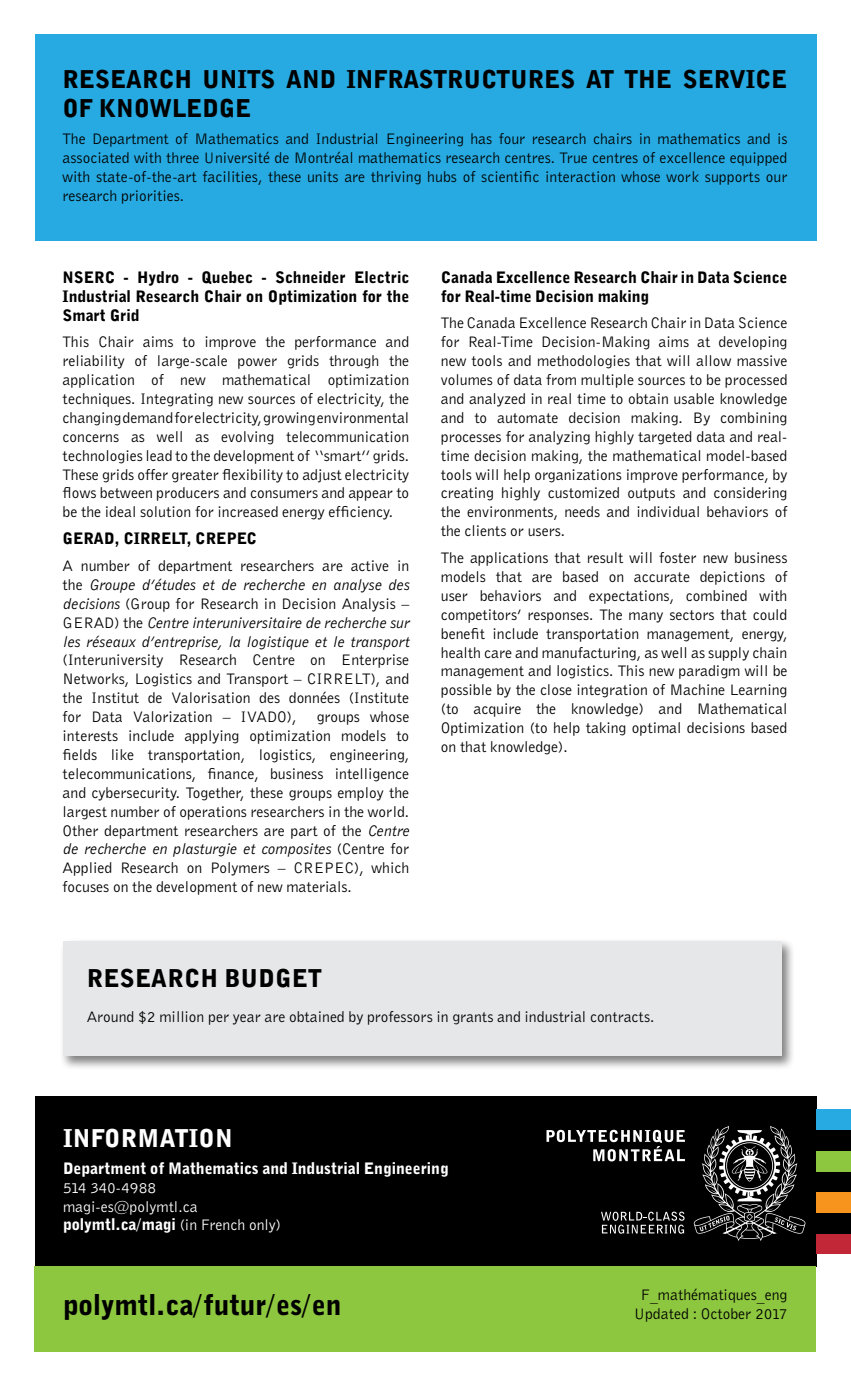
<style>
.page{position:relative;width:851px;height:1386px;background:#fff}
.page>*{position:absolute;margin:0;border:0;box-sizing:border-box;transform-origin:0 0}
.t1{font:900 28px "Bell Gothic";color:#000}
.t2{font:900 24.5px/29.4px "Bell Gothic";color:#000}
.t3{font:900 24.5px "Bell Gothic";letter-spacing:.01em;color:#fff}
.t4{font:15.75px/18.9px "Bell Gothic";color:#000;text-align:justify}
.t5{font:italic 15.75px/18.9px "Bell Gothic";color:#000;text-align:justify}
.t6{font:900 15.75px/18.9px "Bell Gothic";color:#000;text-align:justify}
.t7{font:15.75px/18.9px "Bell Gothic";color:#fff}
.t8{font:900 15.75px "Bell Gothic";color:#fff}
.s1{font-style:normal}
.s2{font-style:italic}
.s3{font-weight:900}
</style>
<div class="page">
<div style="left:35px;top:35px;width:781px;height:206px;background:#27aae1"></div>
<div style="left:35px;top:1097px;width:781px;height:170px;background:#000"></div>
<div style="left:35px;top:1267px;width:781px;height:85px;background:#8dc63f"></div>
<div style="left:816px;top:1233px;width:34px;height:21px;background:#c12736"></div>
<div style="left:816px;top:1213px;width:34px;height:20px;background:#000"></div>
<div style="left:816px;top:1192px;width:34px;height:21px;background:#f7941e"></div>
<div style="left:816px;top:1171px;width:34px;height:21px;background:#000"></div>
<div style="left:816px;top:1130px;width:34px;height:21px;background:#000"></div>
<div style="left:816px;top:1109px;width:34px;height:21px;background:#27aae1"></div>
<div style="left:816px;top:1151px;width:34px;height:20px;background:#8dc63f"></div>
<svg style="left:546px;top:1130px;width:139px;height:31px"></svg>
<svg style="left:693px;top:1126px;width:112px;height:115px"></svg>
<svg style="left:601px;top:1212px;width:83px;height:22px"></svg>
<div style="left:60px;top:938px;width:735px;height:132px;background:#000;opacity:.5"></div>
<div style="left:63px;top:941px;width:718px;height:115px;background:#e6e7e8"></div>
<h2 class="t2" style="left:63px;top:65px;width:726px">RESEARCH UNITS AND INFRASTRUCTURES AT THE SERVICE<br>OF KNOWLEDGE</h2>
<p class="t4" style="left:63px;top:129px;width:726px">The Department of Mathematics and Industrial Engineering has four research chairs in mathematics and is associated with three Université de Montréal mathematics research centres. True centres of excellence equipped with state-of-the-art facilities, these units are thriving hubs of scientific interaction whose work supports our research priorities.</p>
<p class="t6" style="left:63px;top:268px;width:348px">NSERC - Hydro - Quebec - Schneider Electric Industrial Research Chair on Optimization for the Smart Grid</p>
<p class="t4" style="left:63px;top:332px;width:348px">This Chair aims to improve the performance and reliability of large-scale power grids through the application of new mathematical optimization techniques. Integrating new sources of electricity, the changing demand for electricity, growing environmental concerns as well as evolving telecommunication technologies lead to the development of ‘‘smart’’ grids.<br>These grids offer greater flexibility to adjust electricity flows between producers and consumers and appear to be the ideal solution for increased energy efficiency.</p>
<p class="t6" style="left:63px;top:529px;width:196px">GERAD, CIRRELT, CREPEC</p>
<p class="t5" style="left:63px;top:556px;width:348px"><span class="s1">A number of department researchers are active in the</span> Groupe d’études et de recherche en analyse des decisions <span class="s1">(Group for Research in Decision Analysis – GERAD) the</span> Centre interuniversitaire de recherche sur les réseaux d’entreprise, la logistique et le transport</p>
<p class="t4" style="left:63px;top:650px;width:348px">(Interuniversity Research Centre on Enterprise Networks, Logistics and Transport – CIRRELT), and the Institut de Valorisation des données (Institute for Data Valorization – IVADO),</p>
<p class="t4" style="left:63px;top:707px;width:348px;text-indent:254px">groups whose interests include applying optimization models to fields like transportation, logistics, engineering, telecommunications, finance, business intelligence and cybersecurity. Together, these groups employ the largest number of operations researchers in the world.<br>Other department researchers are part of the <span class="s2">Centre de recherche en plasturgie et composites</span> (Centre for Applied Research on Polymers – CREPEC), which focuses on the development of new materials.</p>
<p class="t6" style="left:441px;top:268px;width:348px">Canada Excellence Research Chair in Data Science for Real-time Decision making</p>
<p class="t4" style="left:441px;top:313px;width:348px">The Canada Excellence Research Chair in Data Science for Real-Time Decision-Making aims at developing new tools and methodologies that will allow massive volumes of data from multiple sources to be processed and analyzed in real time to obtain usable knowledge and to automate decision making. By combining processes for analyzing highly targeted data and real&shy;time decision making, the mathematical model-based tools will help organizations improve performance, by creating highly customized outputs and considering the environments, needs and individual behaviors of the clients or users.</p>
<p class="t4" style="left:441px;top:548px;width:348px">The applications that result will foster new business models that are based on accurate depictions of user behaviors and expectations, combined with competitors’ responses. The many sectors that could benefit include transportation management, energy, health care and manufacturing, as well as supply chain management and logistics. This new paradigm will be possible by the close integration of Machine Learning (to acquire the knowledge) and Mathematical Optimization (to help taking optimal decisions based on that knowledge).</p>
<h2 class="t2" style="left:87px;top:964px;width:237px">RESEARCH BUDGET</h2>
<p class="t4" style="left:87px;top:1007px;width:569px">Around $2 million per year are obtained by professors in grants and industrial contracts.</p>
<h2 class="t3" style="left:63px;top:1122px;width:171px">INFORMATION</h2>
<p class="t8" style="left:63px;top:1158px;width:387px">Department of Mathematics and Industrial Engineering</p>
<p class="t7" style="left:63px;top:1178px;width:220px">514 340-4988 magi-es@polymtl.ca <span class="s3">polymtl.ca/magi</span> (in French only)</p>
<h1 class="t1" style="left:63px;top:1287px;width:280px">polymtl.ca/futur/es/en</h1>
<p class="t4" style="left:633px;top:1285px;width:155px;text-align:center">F_mathématiques_eng<br>Updated : October 2017</p>
</div>
